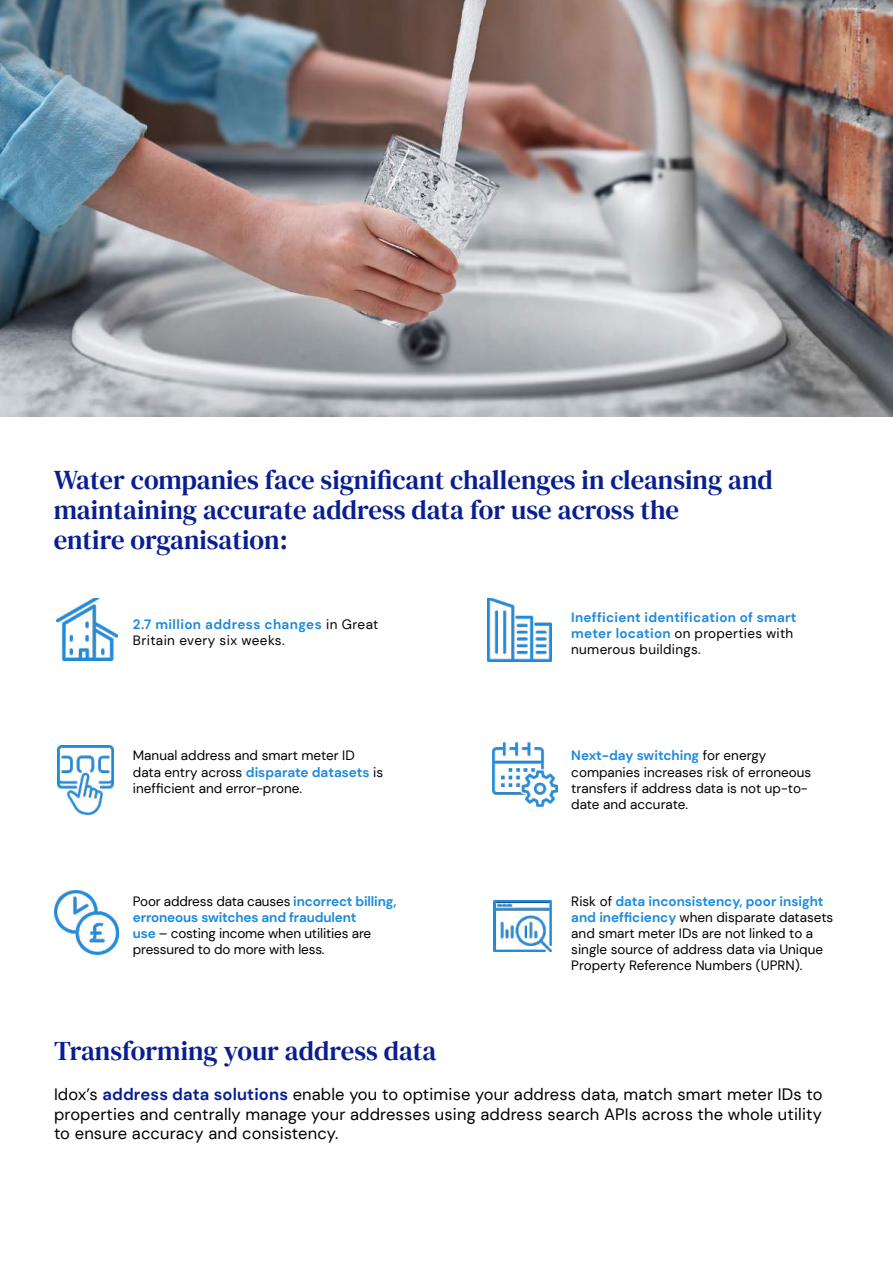
<style>
.page{position:relative;width:893px;height:1263px;background:#fff}
.page>*{position:absolute;margin:0;border:0;box-sizing:border-box;transform-origin:0 0}
.t1{font:27px/30px "DM Serif Text";color:#0a1f8f}
.t2{font:16.5px/19.8px "DM Sans";letter-spacing:.01em;color:#000;text-align:justify}
.t3{font:13.5px/16.2px "DM Sans";color:#000}
.t4{font:700 13.5px/16.2px "DM Sans";letter-spacing:.02em;color:#1e8adc}
.t5{font:13.5px/16.2px "DM Sans";letter-spacing:.03em;color:#000}
.s1{font-weight:700;color:#1e8adc}
.s2{font-weight:400;color:#000}
.s3{font-weight:700;color:#0a1f8f}
</style>
<div class="page">
<img style="left:492px;top:742px;width:65px;height:64px">
<img style="left:488px;top:598px;width:64px;height:64px">
<img style="left:493px;top:900px;width:59px;height:51px">
<img style="left:57px;top:746px;width:56px;height:68px">
<img style="left:55px;top:891px;width:63px;height:63px">
<img style="left:57px;top:598px;width:60px;height:62px">
<img style="left:0;top:0;width:893px;height:417px">
<h1 class="t1" style="left:54px;top:465px;width:721px">Water companies face significant challenges in cleansing and maintaining accurate address data for use across the<br>entire organisation:</h1>
<p class="t5" style="left:133px;top:616px;width:247px"><span class="s1">2.7 million address changes</span> in Great<br>Britain every six weeks.</p>
<p class="t4" style="left:571px;top:609px;width:227px">Inefficient identification of smart meter location <span class="s2">on properties with numerous buildings.</span></p>
<p class="t3" style="left:133px;top:747px;width:252px">Manual address and smart meter ID data entry across <span class="s1">disparate datasets</span> is inefficient and error-prone.</p>
<p class="t3" style="left:571px;top:747px;width:241px"><span class="s1">Next-day switching</span> for energy companies increases risk of erroneous transfers if address data is not up-to&shy;date and accurate.</p>
<p class="t3" style="left:133px;top:893px;width:265px">Poor address data causes <span class="s1">incorrect billing, erroneous switches and fraudulent<br>use</span> – costing income when utilities are pressured to do more with less.</p>
<p class="t3" style="left:571px;top:893px;width:264px">Risk of <span class="s1">data inconsistency, poor insight and inefficiency</span> when disparate datasets and smart meter IDs are not linked to a single source of address data via Unique Property Reference Numbers (UPRN).</p>
<h1 class="t1" style="left:54px;top:1036px;width:384px">Transforming your address data</h1>
<p class="t2" style="left:54px;top:1084px;width:770px">Idox’s <span class="s3">address data solutions</span> enable you to optimise your address data, match smart meter IDs to properties and centrally manage your addresses using address search APIs across the whole utility to ensure accuracy and consistency.</p>
</div>
